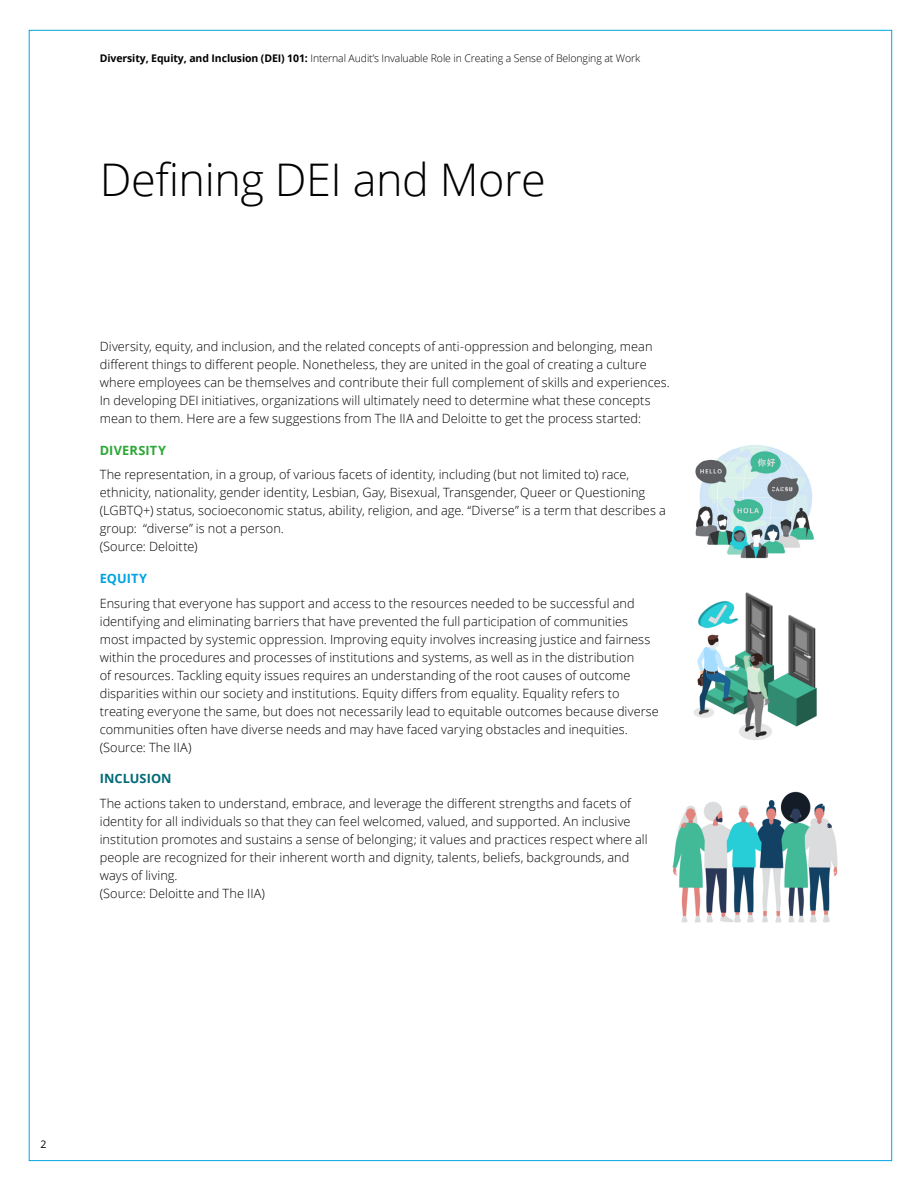
<style>
.page{position:relative;width:918px;height:1188px;background:#fff}
.page>*{position:absolute;margin:0;border:0;box-sizing:border-box;transform-origin:0 0}
.Story_heading_light{font:300 45px "Open Sans";letter-spacing:-.01em;color:#000}
.Body_copy__8_5_12pt{font:300 12.75px/18px "Open Sans";letter-spacing:.005em;color:#000}
.Subhead_A__8_5_12pt{font:700 12.75px "Open Sans";letter-spacing:.015em;color:#2ba835}
.Body_copy__8_5_12pt-2{font:700 12.75px "Open Sans";letter-spacing:.005em;color:#006a77}
.Subhead_A__8_5_12pt-2{font:700 12.75px "Open Sans";letter-spacing:.005em;color:#00a3e2}
.t1{font:300 10.5px "Open Sans";letter-spacing:-.01em;color:#000}
.t2{font:10.5px "Open Sans";color:#000}
.s1{font-weight:700}
</style>
<div class="page">
<img style="left:695px;top:445px;width:120px;height:114px">
<img style="left:694px;top:592px;width:123px;height:148px">
<img style="left:672px;top:791px;width:166px;height:132px">
<p class="t1" style="left:100px;top:51px;width:542px"><span class="s1">Diversity, Equity, and Inclusion (DEI) 101:</span> Internal Audit’s Invaluable Role in Creating a Sense of Belonging at Work</p>
<p class="Story_heading_light" style="left:100px;top:149px;width:448px">Defining DEI and More</p>
<p class="Body_copy__8_5_12pt" style="left:100px;top:337px;width:572px">Diversity, equity, and inclusion, and the related concepts of anti-oppression and belonging, mean different things to different people. Nonetheless, they are united in the goal of creating a culture where employees can be themselves and contribute their full complement of skills and experiences.<br>In developing DEI initiatives, organizations will ultimately need to determine what these concepts mean to them. Here are a few suggestions from The IIA and Deloitte to get the process started:</p>
<p class="Subhead_A__8_5_12pt" style="left:100px;top:441px;width:68px">DIVERSITY</p>
<p class="Body_copy__8_5_12pt" style="left:100px;top:465px;width:567px">The representation, in a group, of various facets of identity, including (but not limited to) race, ethnicity, nationality, gender identity, Lesbian, Gay, Bisexual, Transgender, Queer or Questioning (LGBTQ+) status, socioeconomic status, ability, religion, and age. “Diverse” is a term that describes a group: “diverse” is not a person.<br>(Source: Deloitte)</p>
<p class="Subhead_A__8_5_12pt-2" style="left:100px;top:569px;width:49px">EQUITY</p>
<p class="Body_copy__8_5_12pt" style="left:100px;top:594px;width:561px">Ensuring that everyone has support and access to the resources needed to be successful and identifying and eliminating barriers that have prevented the full participation of communities most impacted by systemic oppression. Improving equity involves increasing justice and fairness within the procedures and processes of institutions and systems, as well as in the distribution<br>of resources. Tackling equity issues requires an understanding of the root causes of outcome disparities within our society and institutions. Equity differs from equality. Equality refers to treating everyone the same, but does not necessarily lead to equitable outcomes because diverse communities often have diverse needs and may have faced varying obstacles and inequities. (Source: The IIA)</p>
<p class="Body_copy__8_5_12pt-2" style="left:100px;top:769px;width:73px">INCLUSION</p>
<p class="Body_copy__8_5_12pt" style="left:100px;top:794px;width:549px">The actions taken to understand, embrace, and leverage the different strengths and facets of identity for all individuals so that they can feel welcomed, valued, and supported. An inclusive institution promotes and sustains a sense of belonging; it values and practices respect where all people are recognized for their inherent worth and dignity, talents, beliefs, backgrounds, and ways of living.<br>(Source: Deloitte and The IIA)</p>
<p class="t2" style="left:40px;top:1137px;width:8px">2</p>
</div>
